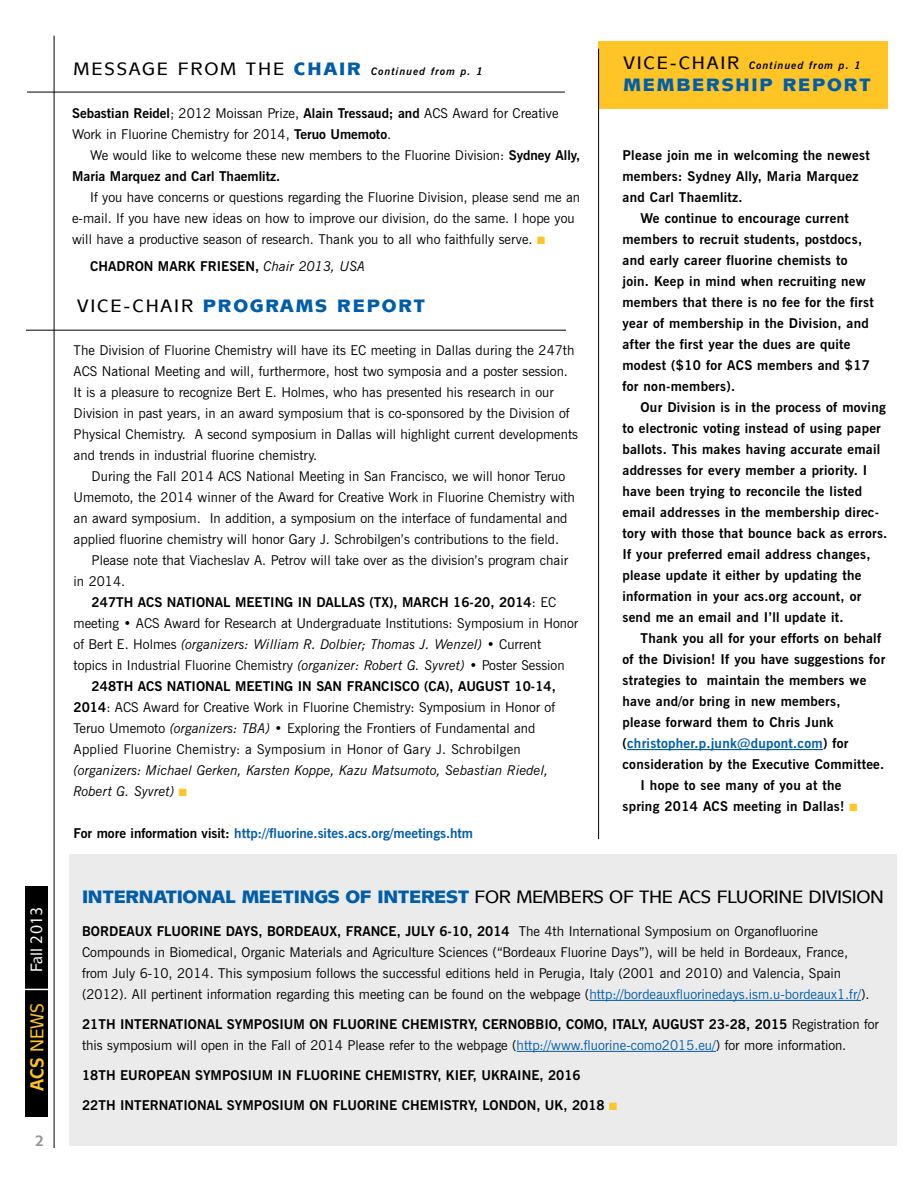
<style>
.page{position:relative;width:918px;height:1188px;background:#fff}
.page>*{position:absolute;margin:0;border:0;box-sizing:border-box;transform-origin:0 0}
.t1{font:500 18.75px "Mixage IT Cby BT";color:#ffc425;scale:.9 1}
.t2{font:500 18px "Mixage IT Cby BT";letter-spacing:-.02em;color:#000}
.t3{font:900 18px "Mixage IT Cby BT";letter-spacing:.1em;color:#005daa}
.t4{font:500 16.5px "Mixage IT Cby BT";color:#fff;scale:.9 1}
.t5{font:700 15px "Mixage IT Cby BT";color:#939598}
.t6{font:13.5px/21px "News Gothic BT";color:#000}
.t7{font:700 13.5px "News Gothic BT";letter-spacing:.02em;color:#000}
.t8{font:700 13.5px "News Gothic BT";color:#000}
.t9{font:italic 13.5px/21px "News Gothic BT";color:#000}
.t10{font:700 13.5px "News Gothic BT";color:#005daa}
.t11{font:13.5px "News Gothic BT";letter-spacing:.02em;color:#000}
.t12{font:700 13.5px "News Gothic BT";letter-spacing:.02em;color:#005daa}
.t13{font:italic 700 10.5px "News Gothic BT";letter-spacing:.1em;color:#000}
.s1{font-weight:700}
.s2{font-family:"Mixage IT Cby BT";font-weight:500;font-style:normal;font-size:18px}
.s3{font-family:"Mixage IT Cby BT";font-weight:900;font-style:normal;font-size:18px;color:#005daa}
.s4{color:#ffc425}
.s5{font-weight:400;font-style:italic}
.s6{font-weight:500;color:#000}
.s7{font-weight:400}
.s8{font-style:normal}
.s9{font-style:italic}
.s10{color:#000}
.s11{font-weight:900;color:#005daa}
.s12{color:#005daa}
</style>
<div class="page">
<div style="left:598px;top:42px;width:290px;height:67px;background:#ffc425"></div>
<hr style="left:26px;top:330px;width:540px;height:1px;background:#000">
<hr style="left:27px;top:92px;width:538px;height:1px;background:#000">
<div style="left:26px;top:886px;width:22px;height:231px;background:#000"></div>
<hr style="left:20px;top:989px;width:30px;height:1px;background:#fff">
<hr style="left:54px;top:36px;width:1px;height:1112px;background:#000">
<hr style="left:598px;top:49px;width:1px;height:790px;background:#000">
<hr style="left:627px;top:749px;width:196px;height:1px;background:#005daa">
<div style="left:69px;top:854px;width:827px;height:292px;background:#ebebec"></div>
<hr style="left:589px;top:1000px;width:272px;height:1px;background:#005daa">
<hr style="left:517px;top:1051px;width:199px;height:1px;background:#005daa">
<p class="t4" style="left:26px;top:972px;width:74px;rotate:-90deg">Fall 2013</p>
<h1 class="t1" style="left:26px;top:1091px;width:99px;rotate:-90deg"><span class="s1">ACS</span> NEWS</h1>
<p class="t5" style="left:35px;top:1131px;width:11px">2</p>
<p class="t13" style="left:74px;top:65px;width:411px"><span class="s2">MESSAGE FROM THE</span> <span class="s3">CHAIR</span> Continued from p. 1</p>
<p class="t6" style="left:72px;top:102px;width:488px"><span class="s1">Sebastian Reidel</span>; 2012 Moissan Prize, <span class="s1">Alain Tressaud; and</span> ACS Award for Creative<br>Work in Fluorine Chemistry for 2014, <span class="s1">Teruo Umemoto</span>.</p>
<p class="t6" style="left:72px;top:144px;width:510px;text-indent:18px">We would like to welcome these new members to the Fluorine Division: <span class="s1">Sydney Ally,<br>Maria Marquez and Carl Thaemlitz.</span></p>
<p class="t6" style="left:72px;top:186px;width:510px;text-indent:18px">If you have concerns or questions regarding the Fluorine Division, please send me an e-mail. If you have new ideas on how to improve our division, do the same. I hope you will have a productive season of research. Thank you to all who faithfully serve. <span class="s4">■</span></p>
<p class="t8" style="left:90px;top:258px;width:277px">CHADRON MARK FRIESEN, <span class="s5">Chair 2013, USA</span></p>
<h2 class="t3" style="left:77px;top:295px;width:349px"><span class="s6">VICE-CHAIR</span> PROGRAMS REPORT</h2>
<p class="t6" style="left:74px;top:340px;width:506px">The Division of Fluorine Chemistry will have its EC meeting in Dallas during the 247th ACS National Meeting and will, furthermore, host two symposia and a poster session.<br>It is a pleasure to recognize Bert E. Holmes, who has presented his research in our Division in past years, in an award symposium that is co-sponsored by the Division of Physical Chemistry. A second symposium in Dallas will highlight current developments and trends in industrial fluorine chemistry.</p>
<p class="t6" style="left:74px;top:466px;width:503px;text-indent:18px">During the Fall 2014 ACS National Meeting in San Francisco, we will honor Teruo Umemoto, the 2014 winner of the Award for Creative Work in Fluorine Chemistry with an award symposium. In addition, a symposium on the interface of fundamental and applied fluorine chemistry will honor Gary J. Schrobilgen’s contributions to the field.</p>
<p class="t6" style="left:74px;top:550px;width:496px;text-indent:18px">Please note that Viacheslav A. Petrov will take over as the division’s program chair in 2014.</p>
<p class="t8" style="left:92px;top:594px;width:466px">247TH ACS NATIONAL MEETING IN DALLAS (TX), MARCH 16-20, 2014<span class="s7">: EC</span></p>
<p class="t6" style="left:74px;top:613px;width:506px">meeting • ACS Award for Research at Undergraduate Institutions: Symposium in Honor</p>
<p class="t9" style="left:74px;top:634px;width:469px"><span class="s8">of Bert E. Holmes</span> (organizers: William R. Dolbier; Thomas J. Wenzel) <span class="s8">• Current</span></p>
<p class="t6" style="left:74px;top:655px;width:492px">topics in Industrial Fluorine Chemistry <span class="s9">(organizer: Robert G. Syvret)</span> • Poster Session</p>
<p class="t8" style="left:92px;top:678px;width:466px">248TH ACS NATIONAL MEETING IN SAN FRANCISCO (CA), AUGUST 10-14,</p>
<p class="t6" style="left:74px;top:697px;width:483px"><span class="s1">2014</span>: ACS Award for Creative Work in Fluorine Chemistry: Symposium in Honor of</p>
<p class="t6" style="left:74px;top:718px;width:463px">Teruo Umemoto <span class="s9">(organizers: TBA)</span> • Exploring the Frontiers of Fundamental and</p>
<p class="t11" style="left:74px;top:741px;width:449px">Applied Fluorine Chemistry: a Symposium in Honor of Gary J. Schrobilgen</p>
<p class="t9" style="left:74px;top:760px;width:476px">(organizers: Michael Gerken, Karsten Koppe, Kazu Matsumoto, Sebastian Riedel,<br>Robert G. Syvret) <span class="s4">■</span></p>
<p class="t10" style="left:74px;top:825px;width:401px"><span class="s10">For more information visit:</span> http://fluorine.sites.acs.org/meetings.htm</p>
<p class="t13" style="left:624px;top:59px;width:239px"><span class="s2">VICE-CHAIR</span> Continued from p. 1</p>
<h2 class="t3" style="left:624px;top:73px;width:249px">MEMBERSHIP REPORT</h2>
<p class="t7" style="left:622px;top:147px;width:249px">Please join me in welcoming the newest</p>
<p class="t7" style="left:622px;top:168px;width:238px">members: Sydney Ally, Maria Marquez</p>
<p class="t7" style="left:622px;top:189px;width:122px">and Carl Thaemlitz.</p>
<p class="t7" style="left:641px;top:210px;width:210px">We continue to encourage current</p>
<p class="t7" style="left:622px;top:231px;width:241px">members to recruit students, postdocs,</p>
<p class="t7" style="left:622px;top:252px;width:226px">and early career fluorine chemists to</p>
<p class="t7" style="left:622px;top:273px;width:245px">join. Keep in mind when recruiting new</p>
<p class="t7" style="left:622px;top:294px;width:253px">members that there is no fee for the first</p>
<p class="t7" style="left:622px;top:315px;width:248px">year of membership in the Division, and</p>
<p class="t7" style="left:622px;top:336px;width:229px">after the first year the dues are quite</p>
<p class="t7" style="left:622px;top:357px;width:249px">modest ($10 for ACS members and $17</p>
<p class="t7" style="left:622px;top:378px;width:114px">for non-members).</p>
<p class="t7" style="left:641px;top:399px;width:247px">Our Division is in the process of moving</p>
<p class="t7" style="left:622px;top:420px;width:260px">to electronic voting instead of using paper</p>
<p class="t7" style="left:622px;top:441px;width:259px">ballots. This makes having accurate email</p>
<p class="t7" style="left:622px;top:462px;width:246px">addresses for every member a priority. I</p>
<p class="t7" style="left:622px;top:483px;width:241px">have been trying to reconcile the listed</p>
<p class="t7" style="left:622px;top:504px;width:258px">email addresses in the membership direc-</p>
<p class="t7" style="left:622px;top:525px;width:266px">tory with those that bounce back as errors.</p>
<p class="t7" style="left:622px;top:546px;width:250px">If your preferred email address changes,</p>
<p class="t7" style="left:622px;top:567px;width:240px">please update it either by updating the</p>
<p class="t7" style="left:622px;top:588px;width:240px">information in your acs.org account, or</p>
<p class="t7" style="left:622px;top:609px;width:223px">send me an email and I’ll update it.</p>
<p class="t7" style="left:641px;top:630px;width:242px">Thank you all for your efforts on behalf</p>
<p class="t7" style="left:622px;top:651px;width:264px">of the Division! If you have suggestions for</p>
<p class="t7" style="left:622px;top:672px;width:245px">strategies to maintain the members we</p>
<p class="t7" style="left:622px;top:693px;width:219px">have and/or bring in new members,</p>
<p class="t7" style="left:622px;top:714px;width:213px">please forward them to Chris Junk</p>
<p class="t12" style="left:622px;top:735px;width:228px"><span class="s10">(</span>christopher.p.junk@dupont.com<span class="s10">) for</span></p>
<p class="t7" style="left:622px;top:756px;width:263px">consideration by the Executive Committee.</p>
<p class="t7" style="left:641px;top:777px;width:202px">I hope to see many of you at the</p>
<p class="t7" style="left:622px;top:798px;width:237px">spring 2014 ACS meeting in Dallas! <span class="s4">■</span></p>
<h2 class="t2" style="left:82px;top:886px;width:803px"><span class="s11">INTERNATIONAL MEETINGS OF INTEREST</span> FOR MEMBERS OF THE ACS FLUORINE DIVISION</h2>
<p class="t6" style="left:82px;top:921px;width:789px"><span class="s1">BORDEAUX FLUORINE DAYS, BORDEAUX, FRANCE, JULY 6-10, 2014</span> The 4th International Symposium on Organofluorine Compounds in Biomedical, Organic Materials and Agriculture Sciences (“Bordeaux Fluorine Days”), will be held in Bordeaux, France, from July 6-10, 2014. This symposium follows the successful editions held in Perugia, Italy (2001 and 2010) and Valencia, Spain (2012). All pertinent information regarding this meeting can be found on the webpage (<span class="s12">http://bordeauxfluorinedays.ism.u-bordeaux1.fr/</span>).</p>
<p class="t6" style="left:82px;top:1014px;width:798px"><span class="s1">21TH INTERNATIONAL SYMPOSIUM ON FLUORINE CHEMISTRY, CERNOBBIO, COMO, ITALY, AUGUST 23-28, 2015</span> Registration for this symposium will open in the Fall of 2014 Please refer to the webpage (<span class="s12">http://www.fluorine-como2015.eu/</span>) for more information.</p>
<p class="t8" style="left:82px;top:1067px;width:500px">18TH EUROPEAN SYMPOSIUM IN FLUORINE CHEMISTRY, KIEF, UKRAINE, 2016</p>
<p class="t8" style="left:82px;top:1097px;width:537px">22TH INTERNATIONAL SYMPOSIUM ON FLUORINE CHEMISTRY, LONDON, UK, 2018 <span class="s4">■</span></p>
</div>
